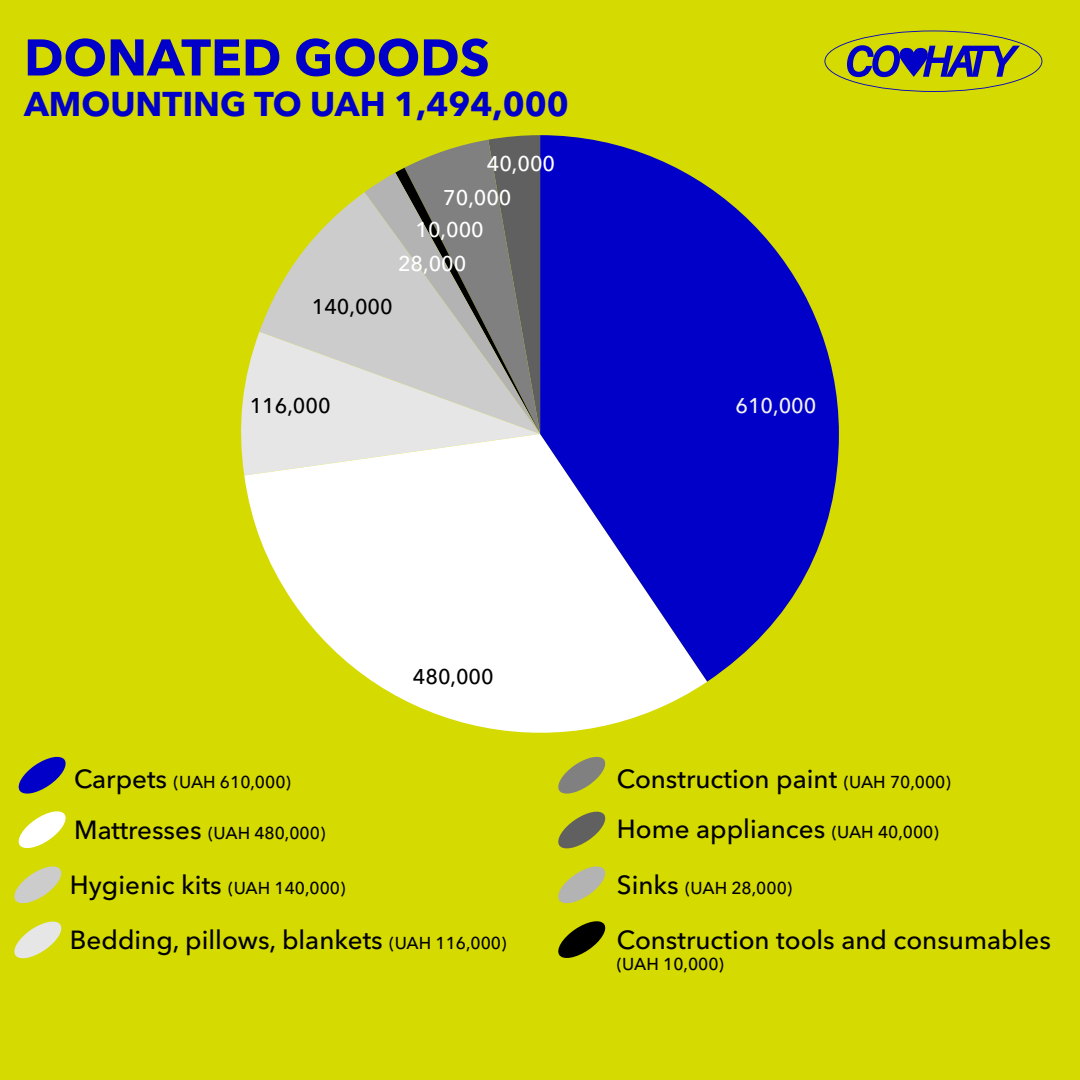
<style>
.page{position:relative;width:1080px;height:1080px;background:#d5da01}
.page>*{position:absolute;margin:0;border:0;box-sizing:border-box;transform-origin:0 0}
.t1{font:700 51px "Avenir Next Cyr";color:#0000c8}
.t2{font:700 34.1px "Avenir Next Cyr";color:#0000c8}
.t3{font:500 26px "Avenir Next Cyr";color:#000}
.t4{font:500 21.1px "Avenir Next Cyr";color:#fff}
.t5{font:500 21.1px "Avenir Next Cyr";color:#000}
.t6{font:500 21.1px "Avenir Next Cyr";color:#f2f2f2}
.t7{font:500 17.1px "Avenir Next Cyr";color:#000}
.s1{font-size:26px}
.s2{font-size:17.1px}
</style>
<div class="page">
<svg style="left:241px;top:135px;width:299px;height:338px"></svg>
<svg style="left:244px;top:434px;width:463px;height:299px;fill:#fff"></svg>
<svg style="left:540px;top:135px;width:299px;height:547px;fill:#0000c8"></svg>
<svg style="left:824px;top:31px;width:218px;height:61px"></svg>
<svg style="left:18px;top:756px;width:48px;height:38px"></svg>
<svg style="left:558px;top:757px;width:48px;height:37px"></svg>
<svg style="left:18px;top:811px;width:48px;height:38px"></svg>
<svg style="left:558px;top:811px;width:48px;height:38px"></svg>
<svg style="left:14px;top:866px;width:48px;height:38px"></svg>
<svg style="left:558px;top:866px;width:48px;height:38px"></svg>
<svg style="left:14px;top:921px;width:48px;height:38px"></svg>
<svg style="left:558px;top:921px;width:48px;height:37px"></svg>
<h1 class="t1" style="left:24px;top:26px;width:467px">DONATED GOODS</h1>
<h2 class="t2" style="left:24px;top:84px;width:546px">AMOUNTING TO UAH 1,494,000</h2>
<p class="t4" style="left:487px;top:151px;width:70px">40,000</p>
<p class="t4" style="left:443px;top:185px;width:70px">70,000</p>
<p class="t4" style="left:415px;top:217px;width:70px">10,000</p>
<p class="t4" style="left:398px;top:251px;width:70px">28,000</p>
<p class="t5" style="left:312px;top:294px;width:82px">140,000</p>
<p class="t5" style="left:250px;top:393px;width:82px">116,000</p>
<p class="t5" style="left:413px;top:664px;width:82px">480,000</p>
<p class="t6" style="left:735px;top:393px;width:82px">610,000</p>
<p class="t7" style="left:74px;top:772px;width:218px"><span class="s1">Carpets</span> (UAH 610,000)</p>
<p class="t3" style="left:617px;top:763px;width:335px">Construction paint <span class="s2">(UAH 70,000)</span></p>
<p class="t7" style="left:74px;top:823px;width:253px"><span class="s1">Mattresses</span> (UAH 480,000)</p>
<p class="t3" style="left:617px;top:813px;width:323px">Home appliances <span class="s2">(UAH 40,000)</span></p>
<p class="t3" style="left:70px;top:870px;width:277px">Hygienic kits <span class="s2">(UAH 140,000)</span></p>
<p class="t7" style="left:617px;top:878px;width:177px"><span class="s1">Sinks</span> (UAH 28,000)</p>
<p class="t3" style="left:70px;top:924px;width:438px">Bedding, pillows, blankets <span class="s2">(UAH 116,000)</span></p>
<p class="t3" style="left:617px;top:924px;width:436px">Construction tools and consumables</p>
<p class="t7" style="left:617px;top:953px;width:109px">(UAH 10,000)</p>
</div>
